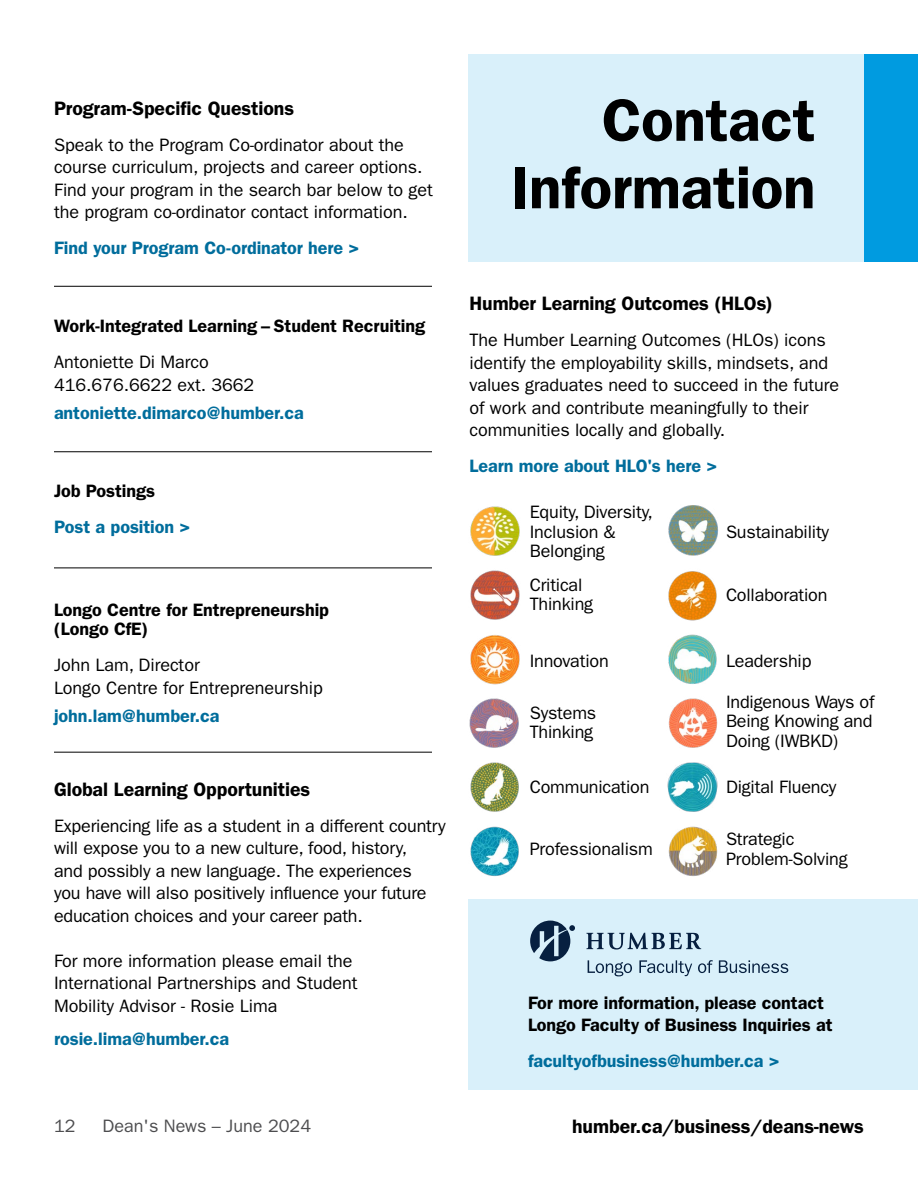
<style>
.page{position:relative;width:918px;height:1188px;background:#fff}
.page>*{position:absolute;margin:0;border:0;box-sizing:border-box;transform-origin:0 0}
.heading_-_h1{font:600 60px/67.5px "ITC Franklin Gothic Std";letter-spacing:-.005em;color:#000;text-align:right}
.body_-_p{font:600 19.5px "ITC Franklin Gothic Std";letter-spacing:-.005em;color:#000}
.body_-_p-2{font:18px/22.5px "ITC Franklin Gothic Std";letter-spacing:-.005em;color:#000}
.HLO_s_Right_body_-_p{font:18px/19.5px "ITC Franklin Gothic Std";letter-spacing:-.01em;color:#000}
.body_-_p-3{font:600 18px/19.5px "ITC Franklin Gothic Std";letter-spacing:-.005em;color:#000}
.body_links_-_p{font:600 18px "ITC Franklin Gothic Std";letter-spacing:-.005em;color:#006d9c}
.body_-_p-4{font:600 18px "ITC Franklin Gothic Std";letter-spacing:-.005em;color:#006d9c}
.t1{font:18px "ITC Franklin Gothic Std";color:#4d4d4f}
</style>
<div class="page">
<div style="left:468px;top:54px;width:450px;height:207px;background:#d9f0fa"></div>
<div style="left:864px;top:54px;width:54px;height:207px;background:#009be0"></div>
<img style="left:470px;top:506px;width:50px;height:50px">
<img style="left:469px;top:698px;width:50px;height:50px">
<img style="left:470px;top:570px;width:50px;height:50px">
<img style="left:470px;top:762px;width:49px;height:50px">
<img style="left:470px;top:635px;width:50px;height:50px">
<img style="left:470px;top:826px;width:49px;height:50px">
<img style="left:668px;top:505px;width:50px;height:51px">
<img style="left:668px;top:698px;width:50px;height:50px">
<img style="left:668px;top:571px;width:49px;height:50px">
<img style="left:667px;top:762px;width:51px;height:50px">
<img style="left:668px;top:634px;width:49px;height:50px">
<img style="left:668px;top:826px;width:50px;height:50px">
<div style="left:468px;top:900px;width:450px;height:190px;background:#d9f0fa"></div>
<svg style="left:586px;top:933px;width:115px;height:17px"></svg>
<svg style="left:530px;top:921px;width:45px;height:40px"></svg>
<svg style="left:588px;top:960px;width:200px;height:16px"></svg>
<hr style="left:54px;top:568px;width:378px;height:1px;background:#000">
<hr style="left:54px;top:286px;width:378px;height:1px;background:#000">
<hr style="left:54px;top:451px;width:378px;height:1px;background:#000">
<hr style="left:54px;top:752px;width:378px;height:1px;background:#000">
<p class="body_-_p" style="left:54px;top:96px;width:242px">Program-Specific Questions</p>
<p class="body_-_p-2" style="left:54px;top:133px;width:380px">Speak to the Program Co-ordinator about the course curriculum, projects and career options.<br>Find your program in the search bar below to get the program co-ordinator contact information.</p>
<p class="body_links_-_p" style="left:54px;top:237px;width:307px">Find your Program Co-ordinator here &gt;</p>
<p class="body_-_p-3" style="left:54px;top:316px;width:373px">Work-Integrated Learning – Student Recruiting</p>
<p class="body_-_p-2" style="left:54px;top:351px;width:202px">Antoniette Di Marco<br>416.676.6622 ext. 3662</p>
<p class="body_-_p-4" style="left:54px;top:402px;width:251px">antoniette.dimarco@humber.ca</p>
<p class="body_-_p-3" style="left:54px;top:481px;width:103px">Job Postings</p>
<p class="body_links_-_p" style="left:54px;top:516px;width:138px">Post a position &gt;</p>
<p class="body_-_p-3" style="left:54px;top:600px;width:277px">Longo Centre for Entrepreneurship (Longo CfE)</p>
<p class="body_-_p-2" style="left:54px;top:654px;width:270px">John Lam, Director<br>Longo Centre for Entrepreneurship</p>
<p class="body_-_p-4" style="left:54px;top:705px;width:167px">john.lam@humber.ca</p>
<p class="body_-_p" style="left:54px;top:777px;width:258px">Global Learning Opportunities</p>
<p class="body_-_p-2" style="left:54px;top:814px;width:393px">Experiencing life as a student in a different country will expose you to a new culture, food, history,<br>and possibly a new language. The experiences<br>you have will also positively influence your future education choices and your career path.</p>
<p class="body_-_p-2" style="left:54px;top:949px;width:305px">For more information please email the<br>International Partnerships and Student<br>Mobility Advisor - Rosie Lima</p>
<p class="body_-_p-4" style="left:54px;top:1028px;width:177px">rosie.lima@humber.ca</p>
<h1 class="heading_-_h1" style="left:511px;top:87px;width:306px">Contact<br>Information</h1>
<p class="body_-_p" style="left:470px;top:292px;width:305px">Humber Learning Outcomes (HLOs)</p>
<p class="body_-_p-2" style="left:470px;top:329px;width:371px">The Humber Learning Outcomes (HLOs) icons identify the employability skills, mindsets, and values graduates need to succeed in the future of work and contribute meaningfully to their communities locally and globally.</p>
<p class="body_links_-_p" style="left:470px;top:456px;width:249px">Learn more about HLO's here &gt;</p>
<p class="HLO_s_Right_body_-_p" style="left:530px;top:503px;width:125px">Equity, Diversity,<br>Inclusion &amp;<br>Belonging</p>
<p class="HLO_s_Right_body_-_p" style="left:530px;top:575px;width:65px">Critical<br>Thinking</p>
<p class="HLO_s_Right_body_-_p" style="left:726px;top:523px;width:105px">Sustainability</p>
<p class="HLO_s_Right_body_-_p" style="left:726px;top:586px;width:103px">Collaboration</p>
<p class="HLO_s_Right_body_-_p" style="left:530px;top:651px;width:81px">Innovation</p>
<p class="HLO_s_Right_body_-_p" style="left:530px;top:703px;width:68px">Systems<br>Thinking</p>
<p class="HLO_s_Right_body_-_p" style="left:530px;top:777px;width:121px">Communication</p>
<p class="HLO_s_Right_body_-_p" style="left:530px;top:839px;width:125px">Professionalism</p>
<p class="HLO_s_Right_body_-_p" style="left:726px;top:652px;width:87px">Leadership</p>
<p class="HLO_s_Right_body_-_p" style="left:726px;top:692px;width:150px;text-align:justify">Indigenous Ways of Being Knowing and Doing (IWBKD)</p>
<p class="HLO_s_Right_body_-_p" style="left:726px;top:777px;width:112px">Digital Fluency</p>
<p class="HLO_s_Right_body_-_p" style="left:726px;top:829px;width:123px">Strategic<br>Problem-Solving</p>
<p class="body_-_p-3" style="left:528px;top:991px;width:306px;line-height:22.5px">For more information, please contact<br>Longo Faculty of Business Inquiries at</p>
<p class="body_links_-_p" style="left:528px;top:1050px;width:253px">facultyofbusiness@humber.ca &gt;</p>
<p class="t1" style="left:54px;top:1115px;width:23px">12</p>
<p class="t1" style="left:103px;top:1115px;width:210px">Dean's News – June 2024</p>
<p class="body_-_p" style="left:572px;top:1115px;width:293px">humber.ca/business/deans-news</p>
</div>
